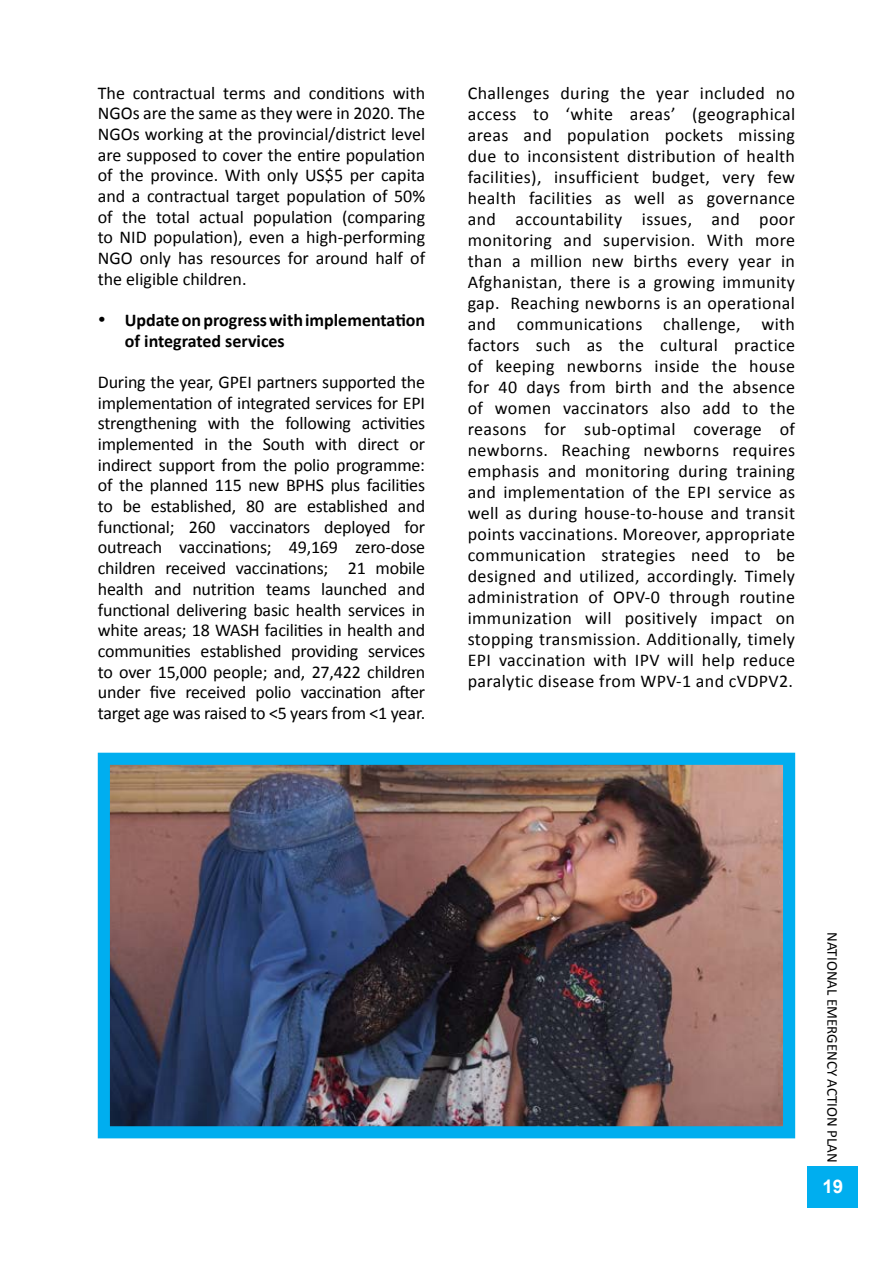
<style>
.page{position:relative;width:893px;height:1263px;background:#fff}
.page>*{position:absolute;margin:0;border:0;box-sizing:border-box;transform-origin:0 0}
.t1{font:700 18.75px "Arial";color:#fff}
.t2{font:18px/21px "Calibri";color:#000;text-align:justify}
.t3{font:700 18px/20.7px "Calibri";color:#000}
.t4{font:15px "Calibri";color:#000}
</style>
<div class="page">
<div style="left:807px;top:1166px;width:51px;height:42px;background:#00aeef"></div>
<img style="left:111px;top:766px;width:671px;height:359px">
<div style="left:98px;top:753px;width:697px;height:385px;border:12px solid #00aeef"></div>
<p class="t2" style="left:98px;top:82px;width:329px">The contractual terms and conditions with NGOs are the same as they were in 2020. The NGOs working at the provincial/district level are supposed to cover the entire population of the province. With only US$5 per capita and a contractual target population of 50% of the total actual population (comparing to NID population), even a high-performing NGO only has resources for around half of the eligible children.</p>
<p class="t3" style="left:125px;top:309px;width:302px;text-indent:-27px">• Update on progress with implementation of integrated services</p>
<p class="t2" style="left:98px;top:372px;width:329px">During the year, GPEI partners supported the implementation of integrated services for EPI strengthening with the following activities implemented in the South with direct or indirect support from the polio programme: of the planned 115 new BPHS plus facilities to be established, 80 are established and functional; 260 vaccinators deployed for outreach vaccinations; 49,169 zero-dose children received vaccinations; 21 mobile health and nutrition teams launched and functional delivering basic health services in white areas; 18 WASH facilities in health and communities established providing services to over 15,000 people; and, 27,422 children under five received polio vaccination after target age was raised to &lt;5 years from &lt;1 year.</p>
<p class="t2" style="left:468px;top:82px;width:329px">Challenges during the year included no access to ‘white areas’ (geographical areas and population pockets missing due to inconsistent distribution of health facilities), insufficient budget, very few health facilities as well as governance and accountability issues, and poor monitoring and supervision. With more than a million new births every year in Afghanistan, there is a growing immunity gap. Reaching newborns is an operational and communications challenge, with factors such as the cultural practice of keeping newborns inside the house for 40 days from birth and the absence of women vaccinators also add to the reasons for sub-optimal coverage of newborns. Reaching newborns requires emphasis and monitoring during training and implementation of the EPI service as well as during house-to-house and transit points vaccinations. Moreover, appropriate communication strategies need to be designed and utilized, accordingly. Timely administration of OPV-0 through routine immunization will positively impact on stopping transmission. Additionally, timely EPI vaccination with IPV will help reduce paralytic disease from WPV-1 and cVDPV2.</p>
<p class="t4" style="left:842px;top:932px;width:232px;rotate:90deg">NATIONAL EMERGENCY ACTION PLAN</p>
<p class="t1" style="left:822px;top:1174px;width:22px">19</p>
</div>
